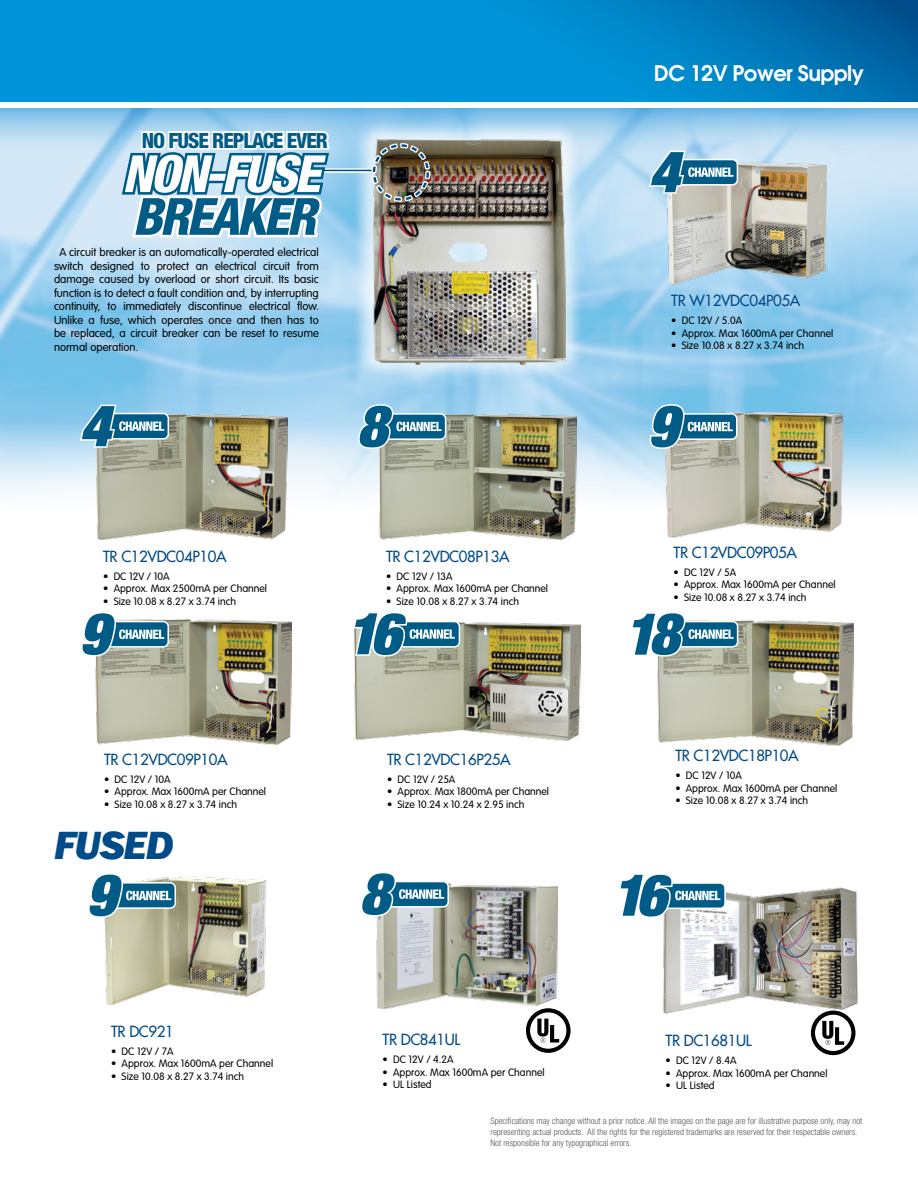
<style>
.page{position:relative;width:918px;height:1188px;background:#fff}
.page>*{position:absolute;margin:0;border:0;box-sizing:border-box;transform-origin:0 0}
.t1{font:italic 800 condensed 51.3px "Helvetica Neue LT Std";letter-spacing:-.05em;color:#fff}
.t2{font:italic 800 condensed 51.3px "Helvetica Neue LT Std";letter-spacing:-.05em;color:#005c87}
.Desc__Heading{font:italic 800 40.5px "Franklin Gothic";letter-spacing:-.025em;color:#004b88}
.PDT_Type{font:700 22.5px "Avanti";letter-spacing:-.025em;color:#fff}
.t3{font:800 condensed 21px "Helvetica Neue LT Std";letter-spacing:-.05em;color:#005c87}
.Desc__Heading-2{font:500 15px "Futura Std";letter-spacing:-.025em;color:#004b88}
.Descriptions{font:300 11.25px/13.5px "VAG Rounded Std";color:#000;text-align:justify}
.t4{font:300 10.5px "VAG Rounded Std";color:#000}
.Copyrights{font:300 condensed 9px/10.8px "Helvetica Neue LT Std";color:#58595b}
</style>
<div class="page">
<img style="left:0;top:158px;width:918px;height:264px">
<svg style="left:0;top:422px;width:918px;height:116px"></svg>
<svg style="left:0;top:108px;width:918px;height:50px;background:#a1d0ee"></svg>
<svg style="left:0;top:0;width:918px;height:102px;background:#008acd"></svg>
<img style="left:665px;top:160px;width:163px;height:126px">
<img style="left:666px;top:412px;width:176px;height:126px">
<img style="left:657px;top:620px;width:197px;height:126px">
<img style="left:97px;top:414px;width:191px;height:126px">
<img style="left:96px;top:619px;width:195px;height:126px">
<img style="left:380px;top:414px;width:196px;height:126px">
<img style="left:354px;top:622px;width:226px;height:119px">
<div style="left:352px;top:119px;width:234px;height:265px;background:#fff;opacity:.7"></div>
<img style="left:373px;top:140px;width:192px;height:224px">
<svg style="left:332px;top:168px;width:39px;height:5px"></svg>
<hr style="left:322px;top:170px;width:51px;height:1px;background:#004b88">
<svg style="left:119px;top:96px;width:213px;height:145px"></svg>
<img style="left:371px;top:143px;width:59px;height:59px">
<svg style="left:649px;top:151px;width:89px;height:43px;background:#73a3ba"></svg>
<svg style="left:80px;top:405px;width:89px;height:43px;background:#659cb5"></svg>
<svg style="left:649px;top:404px;width:89px;height:45px;background:#649bb4"></svg>
<svg style="left:358px;top:404px;width:88px;height:45px;background:#679cb4"></svg>
<svg style="left:82px;top:613px;width:87px;height:44px"></svg>
<svg style="left:354px;top:613px;width:106px;height:44px"></svg>
<svg style="left:633px;top:613px;width:105px;height:44px"></svg>
<img style="left:376px;top:883px;width:181px;height:125px">
<img style="left:104px;top:876px;width:163px;height:129px">
<img style="left:663px;top:887px;width:195px;height:127px">
<svg style="left:362px;top:873px;width:87px;height:44px"></svg>
<svg style="left:620px;top:874px;width:106px;height:44px"></svg>
<svg style="left:89px;top:874px;width:94px;height:44px"></svg>
<svg style="left:526px;top:1008px;width:45px;height:45px"></svg>
<svg style="left:811px;top:1011px;width:44px;height:44px"></svg>
<div style="left:0;top:103px;width:918px;height:5px;background:#fff"></div>
<p class="t3" style="left:142px;top:127px;width:188px">NO FUSE REPLACE EVER</p>
<p class="t1" style="left:122px;top:142px;width:199px">NON-FUSE</p>
<p class="t2" style="left:133px;top:185px;width:185px">BREAKER</p>
<p class="Descriptions" style="left:54px;top:246px;width:266px;text-indent:5px">A circuit breaker is an automatically-operated electrical switch designed to protect an electrical circuit from damage caused by overload or short circuit. Its basic function is to detect a fault condition and, by interrupting continuity, to immediately discontinue electrical flow.<br>Unlike a fuse, which operates once and then has to be replaced, a circuit breaker can be reset to resume normal operation.</p>
<p class="PDT_Type" style="left:654px;top:61px;width:212px">DC 12V Power Supply</p>
<p class="Desc__Heading-2" style="left:671px;top:291px;width:130px">TR W12VDC04P05A</p>
<p class="t4" style="left:671px;top:314px;width:72px">• DC 12V / 5.0A</p>
<p class="t4" style="left:671px;top:327px;width:164px">• Approx. Max 1600mA per Channel</p>
<p class="t4" style="left:671px;top:340px;width:134px">• Size 10.08 x 8.27 x 3.74 inch</p>
<p class="Desc__Heading-2" style="left:103px;top:547px;width:125px">TR C12VDC04P10A</p>
<p class="t4" style="left:103px;top:570px;width:68px">• DC 12V / 10A</p>
<p class="t4" style="left:103px;top:583px;width:165px">• Approx. Max 2500mA per Channel</p>
<p class="t4" style="left:103px;top:595px;width:134px">• Size 10.08 x 8.27 x 3.74 inch</p>
<p class="Desc__Heading-2" style="left:104px;top:750px;width:125px">TR C12VDC09P10A</p>
<p class="t4" style="left:104px;top:773px;width:68px">• DC 12V / 10A</p>
<p class="t4" style="left:104px;top:786px;width:164px">• Approx. Max 1600mA per Channel</p>
<p class="t4" style="left:104px;top:798px;width:134px">• Size 10.08 x 8.27 x 3.74 inch</p>
<p class="Desc__Heading" style="left:54px;top:819px;width:121px">FUSED</p>
<p class="Desc__Heading-2" style="left:111px;top:1022px;width:64px">TR DC921</p>
<p class="t4" style="left:111px;top:1045px;width:64px">• DC 12V / 7A</p>
<p class="t4" style="left:111px;top:1058px;width:164px">• Approx. Max 1600mA per Channel</p>
<p class="t4" style="left:111px;top:1070px;width:134px">• Size 10.08 x 8.27 x 3.74 inch</p>
<p class="Desc__Heading-2" style="left:386px;top:547px;width:125px">TR C12VDC08P13A</p>
<p class="t4" style="left:386px;top:570px;width:68px">• DC 12V / 13A</p>
<p class="t4" style="left:386px;top:583px;width:164px">• Approx. Max 1600mA per Channel</p>
<p class="t4" style="left:386px;top:595px;width:134px">• Size 10.08 x 8.27 x 3.74 inch</p>
<p class="Desc__Heading-2" style="left:387px;top:750px;width:125px">TR C12VDC16P25A</p>
<p class="t4" style="left:387px;top:773px;width:70px">• DC 12V / 25A</p>
<p class="t4" style="left:387px;top:786px;width:164px">• Approx. Max 1800mA per Channel</p>
<p class="t4" style="left:387px;top:798px;width:139px">• Size 10.24 x 10.24 x 2.95 inch</p>
<p class="Desc__Heading-2" style="left:383px;top:1030px;width:79px">TR DC841UL</p>
<p class="t4" style="left:383px;top:1054px;width:72px">• DC 12V / 4.2A</p>
<p class="t4" style="left:383px;top:1066px;width:164px">• Approx. Max 1600mA per Channel</p>
<p class="t4" style="left:383px;top:1079px;width:51px">• UL Listed</p>
<p class="Desc__Heading-2" style="left:674px;top:543px;width:125px">TR C12VDC09P05A</p>
<p class="t4" style="left:674px;top:566px;width:64px">• DC 12V / 5A</p>
<p class="t4" style="left:674px;top:579px;width:164px">• Approx. Max 1600mA per Channel</p>
<p class="t4" style="left:674px;top:591px;width:134px">• Size 10.08 x 8.27 x 3.74 inch</p>
<p class="Desc__Heading-2" style="left:675px;top:746px;width:125px">TR C12VDC18P10A</p>
<p class="t4" style="left:675px;top:769px;width:68px">• DC 12V / 10A</p>
<p class="t4" style="left:675px;top:782px;width:164px">• Approx. Max 1600mA per Channel</p>
<p class="t4" style="left:675px;top:794px;width:134px">• Size 10.08 x 8.27 x 3.74 inch</p>
<p class="Desc__Heading-2" style="left:666px;top:1031px;width:87px">TR DC1681UL</p>
<p class="t4" style="left:666px;top:1054px;width:72px">• DC 12V / 8.4A</p>
<p class="t4" style="left:666px;top:1067px;width:164px">• Approx. Max 1600mA per Channel</p>
<p class="t4" style="left:666px;top:1079px;width:51px">• UL Listed</p>
<p class="Copyrights" style="left:490px;top:1116px;width:373px">Specifications may change without a prior notice. All the images on the page are for illustrative purpose only, may not representing actual products. All the rights for the registered trademarks are reserved for their respectable owners.<br>Not responsible for any typographical errors.</p>
</div>
